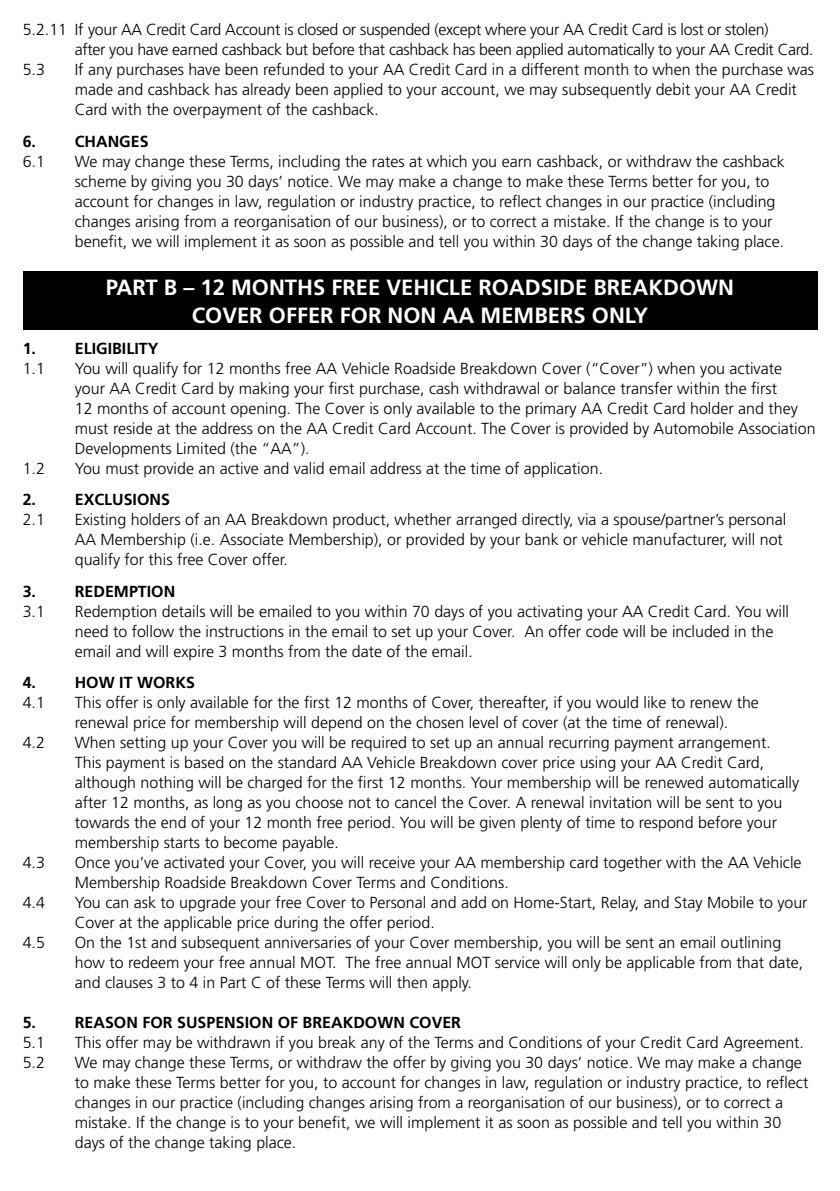
<style>
.page{position:relative;width:840px;height:1191px;background:#fff}
.page>*{position:absolute;margin:0;border:0;box-sizing:border-box;transform-origin:0 0}
.t1{font:700 22px/28px "Frutiger";color:#fff;text-align:center}
.t2{font:300 16px/20px "Frutiger";color:#000}
.t3{font:300 16px "Frutiger";letter-spacing:-.02em;color:#000}
.t4{font:700 16px "Frutiger";color:#000}
</style>
<div class="page">
<div style="left:24px;top:272px;width:793px;height:58px;background:#000"></div>
<p class="t3" style="left:23px;top:21px;width:747px">5.2.11 If your AA Credit Card Account is closed or suspended (except where your AA Credit Card is lost or stolen)</p>
<p class="t3" style="left:75px;top:41px;width:739px">after you have earned cashback but before that cashback has been applied automatically to your AA Credit Card.</p>
<p class="t2" style="left:23px;top:60px;width:24px">5.3</p>
<p class="t2" style="left:75px;top:60px;width:740px">If any purchases have been refunded to your AA Credit Card in a different month to when the purchase was made and cashback has already been applied to your account, we may subsequently debit your AA Credit<br>Card with the overpayment of the cashback.</p>
<p class="t4" style="left:23px;top:132px;width:15px">6.</p>
<p class="t4" style="left:75px;top:132px;width:75px">CHANGES</p>
<p class="t2" style="left:23px;top:151px;width:24px">6.1</p>
<p class="t2" style="left:75px;top:151px;width:711px">We may change these Terms, including the rates at which you earn cashback, or withdraw the cashback scheme by giving you 30 days’ notice. We may make a change to make these Terms better for you, to account for changes in law, regulation or industry practice, to reflect changes in our practice (including changes arising from a reorganisation of our business), or to correct a mistake. If the change is to your benefit, we will implement it as soon as possible and tell you within 30 days of the change taking place.</p>
<h1 class="t1" style="left:106px;top:273px;width:629px">PART B – 12 MONTHS FREE VEHICLE ROADSIDE BREAKDOWN<br>COVER OFFER FOR NON AA MEMBERS ONLY</h1>
<p class="t4" style="left:23px;top:339px;width:15px">1.</p>
<p class="t4" style="left:75px;top:339px;width:85px">ELIGIBILITY</p>
<p class="t2" style="left:23px;top:358px;width:24px">1.1</p>
<p class="t2" style="left:75px;top:358px;width:742px">You will qualify for 12 months free AA Vehicle Roadside Breakdown Cover (“Cover”) when you activate your AA Credit Card by making your first purchase, cash withdrawal or balance transfer within the first<br>12 months of account opening. The Cover is only available to the primary AA Credit Card holder and they must reside at the address on the AA Credit Card Account. The Cover is provided by Automobile Association Developments Limited (the “AA”).</p>
<p class="t2" style="left:23px;top:458px;width:24px">1.2</p>
<p class="t2" style="left:75px;top:458px;width:529px">You must provide an active and valid email address at the time of application.</p>
<p class="t4" style="left:23px;top:490px;width:15px">2.</p>
<p class="t4" style="left:75px;top:490px;width:97px">EXCLUSIONS</p>
<p class="t2" style="left:23px;top:510px;width:24px">2.1</p>
<p class="t2" style="left:75px;top:510px;width:712px">Existing holders of an AA Breakdown product, whether arranged directly, via a spouse/partner’s personal<br>AA Membership (i.e. Associate Membership), or provided by your bank or vehicle manufacturer, will not qualify for this free Cover offer.</p>
<p class="t4" style="left:23px;top:582px;width:15px">3.</p>
<p class="t4" style="left:75px;top:582px;width:102px">REDEMPTION</p>
<p class="t2" style="left:23px;top:601px;width:24px">3.1</p>
<p class="t2" style="left:75px;top:601px;width:715px">Redemption details will be emailed to you within 70 days of you activating your AA Credit Card. You will need to follow the instructions in the email to set up your Cover. An offer code will be included in the email and will expire 3 months from the date of the email.</p>
<p class="t4" style="left:23px;top:673px;width:15px">4.</p>
<p class="t4" style="left:75px;top:673px;width:122px">HOW IT WORKS</p>
<p class="t2" style="left:23px;top:692px;width:24px">4.1</p>
<p class="t2" style="left:75px;top:692px;width:685px">This offer is only available for the first 12 months of Cover, thereafter, if you would like to renew the renewal price for membership will depend on the chosen level of cover (at the time of renewal).</p>
<p class="t2" style="left:23px;top:732px;width:24px">4.2</p>
<p class="t2" style="left:75px;top:732px;width:725px">When setting up your Cover you will be required to set up an annual recurring payment arrangement.<br>This payment is based on the standard AA Vehicle Breakdown cover price using your AA Credit Card, although nothing will be charged for the first 12 months. Your membership will be renewed automatically after 12 months, as long as you choose not to cancel the Cover. A renewal invitation will be sent to you towards the end of your 12 month free period. You will be given plenty of time to respond before your membership starts to become payable.</p>
<p class="t2" style="left:23px;top:852px;width:24px">4.3</p>
<p class="t2" style="left:75px;top:852px;width:728px">Once you’ve activated your Cover, you will receive your AA membership card together with the AA Vehicle<br>Membership Roadside Breakdown Cover Terms and Conditions.</p>
<p class="t2" style="left:23px;top:892px;width:24px">4.4</p>
<p class="t2" style="left:75px;top:892px;width:734px">You can ask to upgrade your free Cover to Personal and add on Home-Start, Relay, and Stay Mobile to your<br>Cover at the applicable price during the offer period.</p>
<p class="t2" style="left:23px;top:932px;width:24px">4.5</p>
<p class="t2" style="left:75px;top:932px;width:729px">On the 1st and subsequent anniversaries of your Cover membership, you will be sent an email outlining how to redeem your free annual MOT. The free annual MOT service will only be applicable from that date, and clauses 3 to 4 in Part C of these Terms will then apply.</p>
<p class="t4" style="left:23px;top:1013px;width:15px">5.</p>
<p class="t4" style="left:75px;top:1013px;width:387px">REASON FOR SUSPENSION OF BREAKDOWN COVER</p>
<p class="t2" style="left:23px;top:1032px;width:24px">5.1</p>
<p class="t2" style="left:75px;top:1032px;width:730px">This offer may be withdrawn if you break any of the Terms and Conditions of your Credit Card Agreement.</p>
<p class="t2" style="left:23px;top:1052px;width:24px">5.2</p>
<p class="t2" style="left:75px;top:1052px;width:734px">We may change these Terms, or withdraw the offer by giving you 30 days’ notice. We may make a change to make these Terms better for you, to account for changes in law, regulation or industry practice, to reflect changes in our practice (including changes arising from a reorganisation of our business), or to correct a mistake. If the change is to your benefit, we will implement it as soon as possible and tell you within 30 days of the change taking place.</p>
</div>
